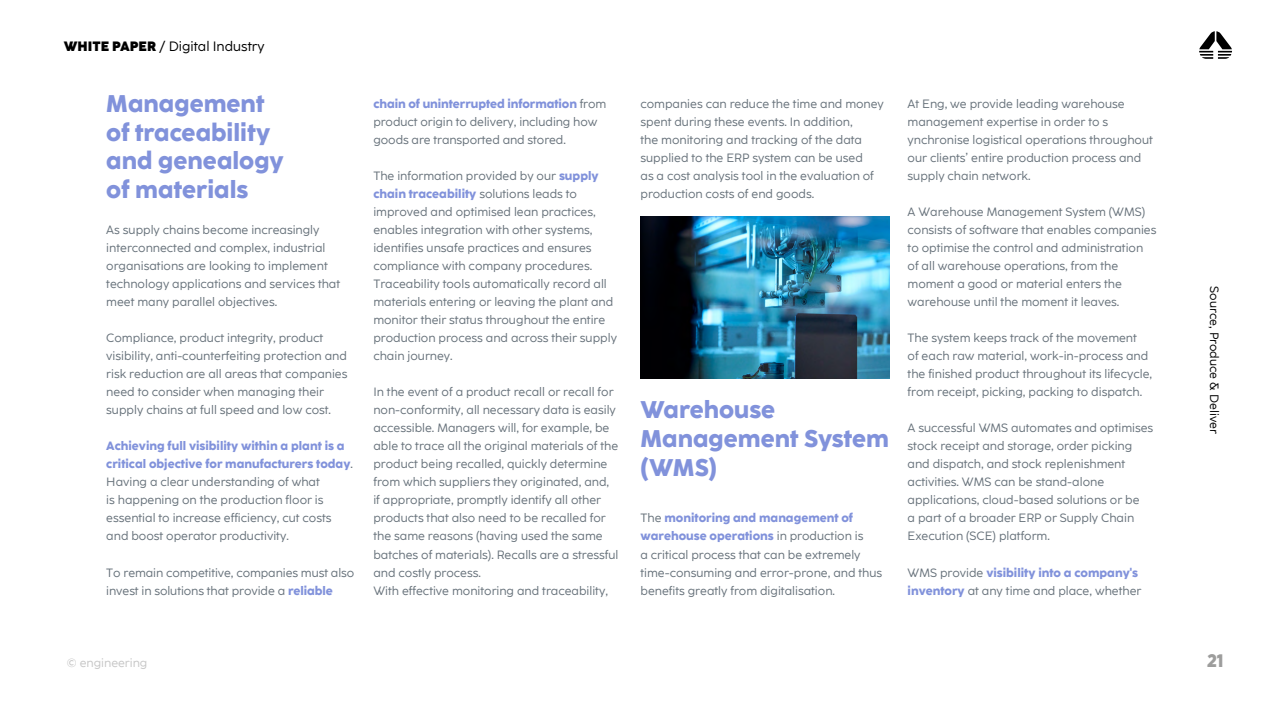
<style>
.page{position:relative;width:1263px;height:711px;background:#fff}
.page>*{position:absolute;margin:0;border:0;box-sizing:border-box;transform-origin:0 0}
.t1{font:800 24px/28.8px "Coco Eng";color:#8192db}
.t2{font:800 18px "Coco Eng";color:#9d9d9c}
.t3{font:13.5px "Coco Eng";color:#000}
.t4{font:12px/18px "Coco Eng";color:#66717a}
.t5{font:12px "Coco Eng";color:#000}
.t6{font:12px "Coco Eng";color:#c6c6c6}
.s1{font-weight:800}
.s2{font-weight:800;color:#8192db}
</style>
<div class="page">
<svg style="left:1199px;top:31px;width:33px;height:28px"></svg>
<img style="left:640px;top:216px;width:249px;height:162px">
<p class="t3" style="left:64px;top:38px;width:202px"><span class="s1">WHITE PAPER</span> / Digital Industry</p>
<h1 class="t1" style="left:106px;top:87px;width:179px">Management of traceability and genealogy of materials</h1>
<p class="t4" style="left:106px;top:220px;width:235px">As supply chains become increasingly interconnected and complex, industrial organisations are looking to implement technology applications and services that meet many parallel objectives.</p>
<p class="t4" style="left:106px;top:328px;width:243px">Compliance, product integrity, product visibility, anti-counterfeiting protection and risk reduction are all areas that companies need to consider when managing their supply chains at full speed and low cost.</p>
<p class="t4" style="left:106px;top:436px;width:248px"><span class="s2">Achieving full visibility within a plant is a critical objective for manufacturers today</span>.<br>Having a clear understanding of what<br>is happening on the production floor is essential to increase efficiency, cut costs and boost operator productivity.</p>
<p class="t4" style="left:106px;top:562px;width:250px">To remain competitive, companies must also invest in solutions that provide a <span class="s2">reliable</span></p>
<p class="t4" style="left:373px;top:94px;width:234px"><span class="s2">chain of uninterrupted information</span> from product origin to delivery, including how goods are transported and stored.</p>
<p class="t4" style="left:373px;top:166px;width:245px">The information provided by our <span class="s2">supply chain traceability</span> solutions leads to improved and optimised lean practices, enables integration with other systems, identifies unsafe practices and ensures compliance with company procedures.<br>Traceability tools automatically record all materials entering or leaving the plant and monitor their status throughout the entire production process and across their supply chain journey.</p>
<p class="t4" style="left:373px;top:382px;width:247px">In the event of a product recall or recall for non-conformity, all necessary data is easily accessible. Managers will, for example, be able to trace all the original materials of the product being recalled, quickly determine from which suppliers they originated, and, if appropriate, promptly identify all other products that also need to be recalled for the same reasons (having used the same batches of materials). Recalls are a stressful and costly process.<br>With effective monitoring and traceability,</p>
<p class="t4" style="left:640px;top:94px;width:245px">companies can reduce the time and money spent during these events. In addition,<br>the monitoring and tracking of the data supplied to the ERP system can be used<br>as a cost analysis tool in the evaluation of production costs of end goods.</p>
<h1 class="t1" style="left:640px;top:393px;width:250px">Warehouse<br>Management System (WMS)</h1>
<p class="t4" style="left:640px;top:508px;width:243px">The <span class="s2">monitoring and management of warehouse operations</span> in production is<br>a critical process that can be extremely time-consuming and error-prone, and thus benefits greatly from digitalisation.</p>
<p class="t4" style="left:907px;top:94px;width:247px">At Eng, we provide leading warehouse management expertise in order to s ynchronise logistical operations throughout our clients’ entire production process and supply chain network.</p>
<p class="t4" style="left:907px;top:202px;width:250px">A Warehouse Management System (WMS) consists of software that enables companies to optimise the control and administration of all warehouse operations, from the moment a good or material enters the warehouse until the moment it leaves.</p>
<p class="t4" style="left:907px;top:328px;width:246px">The system keeps track of the movement<br>of each raw material, work-in-process and the finished product throughout its lifecycle, from receipt, picking, packing to dispatch.</p>
<p class="t4" style="left:907px;top:418px;width:247px">A successful WMS automates and optimises stock receipt and storage, order picking and dispatch, and stock replenishment activities. WMS can be stand-alone applications, cloud-based solutions or be<br>a part of a broader ERP or Supply Chain Execution (SCE) platform.</p>
<p class="t4" style="left:907px;top:562px;width:235px">WMS provide <span class="s2">visibility into a company's inventory</span> at any time and place, whether</p>
<p class="t6" style="left:67px;top:654px;width:82px">© engineering</p>
<p class="t5" style="left:1222px;top:286px;width:149px;rotate:90deg">Source, Produce &amp; Deliver</p>
<h2 class="t2" style="left:1207px;top:647px;width:18px">21</h2>
</div>
